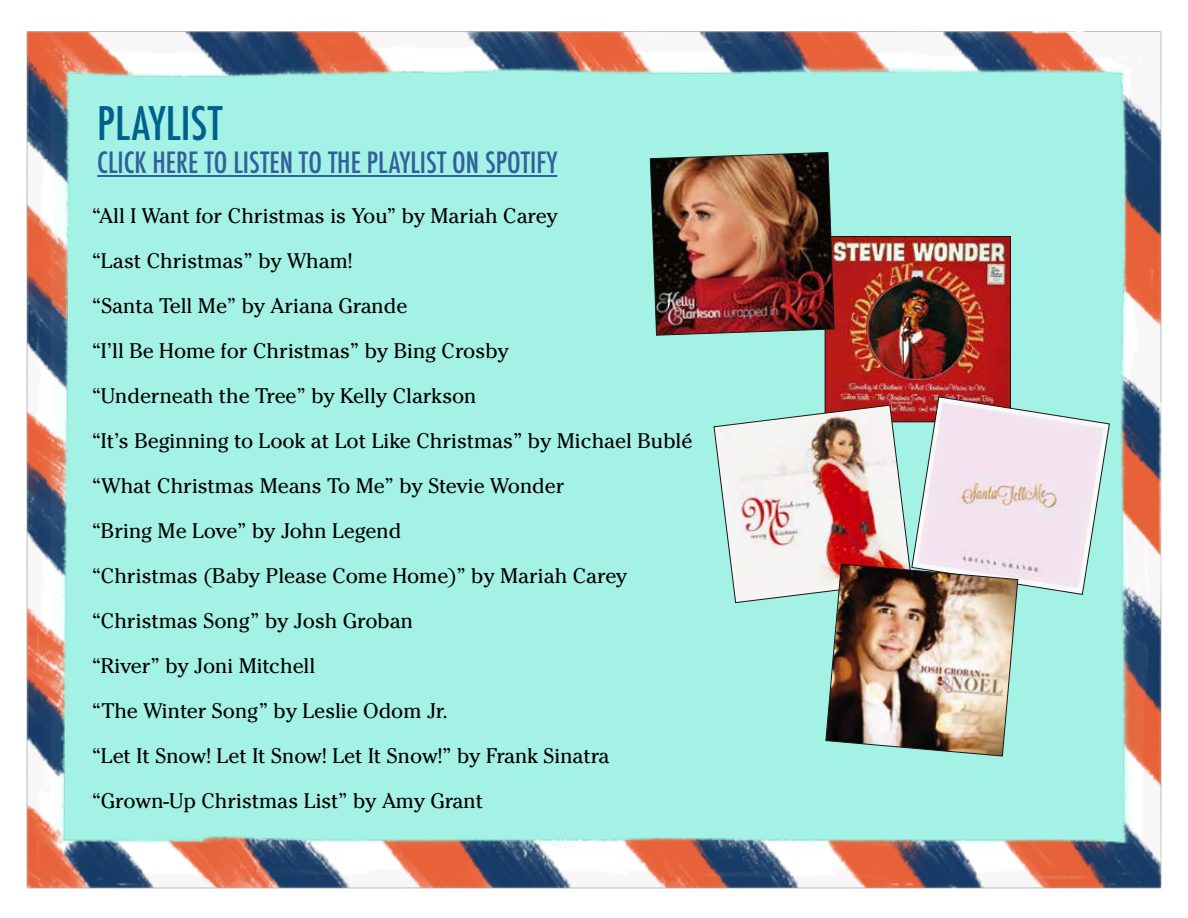
<style>
.page{position:relative;width:1188px;height:918px;background:#fff}
.page>*{position:absolute;margin:0;border:0;box-sizing:border-box;transform-origin:0 0}
.t1{font:500 condensed 45px "Futura";color:#00618c}
.t2{font:500 condensed 28.5px "Futura";color:#31609b}
.t3{font:21px/45px "Cheltenham ITC Pro";color:#000}
</style>
<div class="page">
<img style="left:26px;top:31px;width:1136px;height:858px">
<h1 class="t1" style="left:97px;top:94px;width:127px">PLAYLIST</h1>
<h2 class="t2" style="left:97px;top:144px;width:462px">CLICK HERE TO LISTEN TO THE PLAYLIST ON SPOTIFY</h2>
<p class="t3" style="left:92px;top:193px;width:602px">“All I Want for Christmas is You” by Mariah Carey<br>“Last Christmas” by Wham!<br>“Santa Tell Me” by Ariana Grande<br>“I’ll Be Home for Christmas” by Bing Crosby<br>“Underneath the Tree” by Kelly Clarkson<br>“It’s Beginning to Look at Lot Like Christmas” by Michael Bublé “What Christmas Means To Me” by Stevie Wonder<br>“Bring Me Love” by John Legend<br>“Christmas (Baby Please Come Home)” by Mariah Carey “Christmas Song” by Josh Groban<br>“River” by Joni Mitchell<br>“The Winter Song” by Leslie Odom Jr.<br>“Let It Snow! Let It Snow! Let It Snow!” by Frank Sinatra “Grown-Up Christmas List” by Amy Grant</p>
</div>
